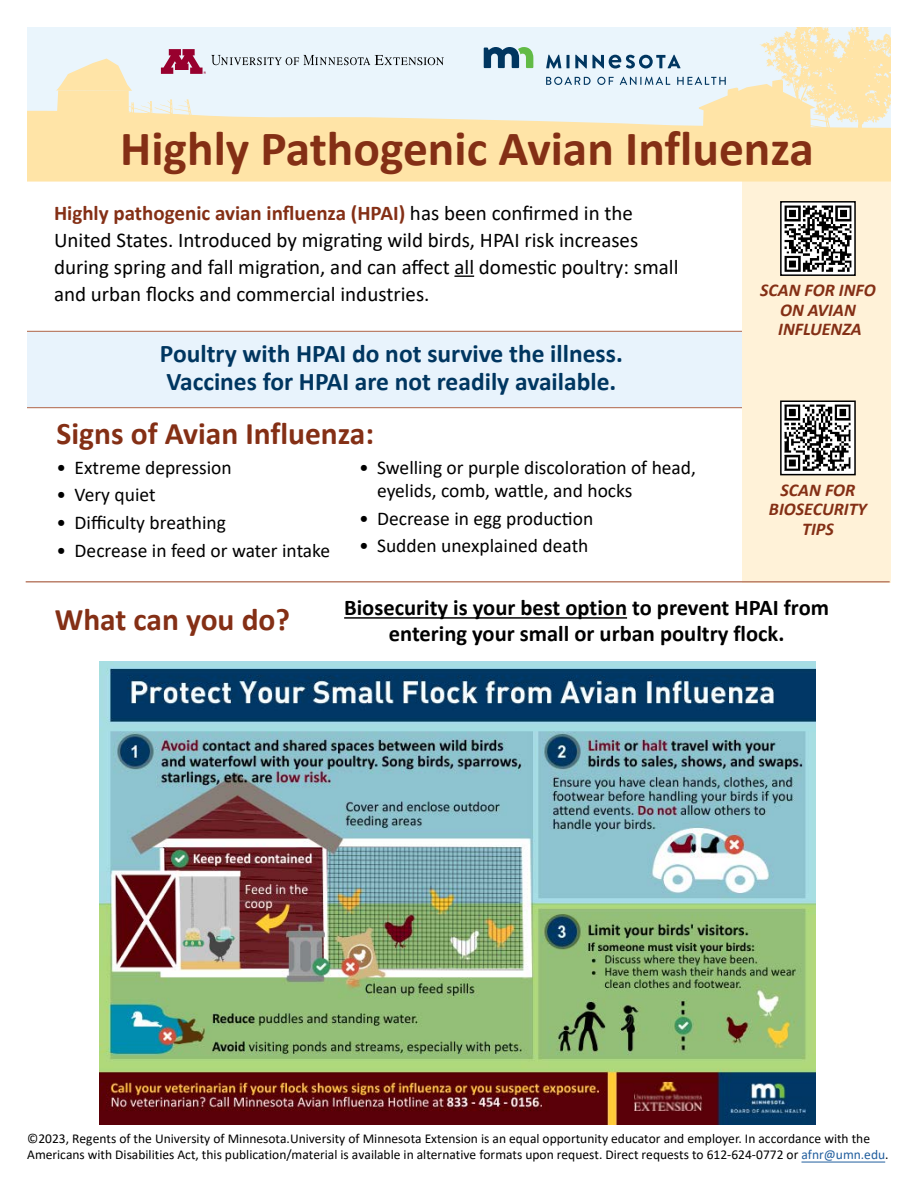
<style>
.page{position:relative;width:918px;height:1188px;background:#fff}
.page>*{position:absolute;margin:0;border:0;box-sizing:border-box;transform-origin:0 0}
.t1{font:700 49.5px "Calibri";color:#842f15}
.t2{font:700 31.5px "Calibri";color:#842f15}
.t3{font:700 25.5px "Calibri";color:#003660}
.t4{font:700 22.5px/25.5px "Calibri";color:#000;text-align:center}
.t5{font:21px/27px "Calibri";color:#000}
.t6{font:19.5px/23.4px "Calibri";color:#000}
.t7{font:italic 700 18px/19.5px "Calibri";color:#842f15;text-align:center}
.t8{font:13.5px/16.5px "Calibri";color:#000}
.s1{font-weight:700;color:#842f15}
.s2{color:#215e9e}
</style>
<div class="page">
<hr style="left:27px;top:331px;width:864px;height:1px;background:#bb806a">
<hr style="left:27px;top:407px;width:864px;height:1px;background:#bb806a">
<div style="left:27px;top:332px;width:864px;height:75px;background:#e8f3fc"></div>
<div style="left:742px;top:182px;width:149px;height:401px;background:#fff2d8"></div>
<div style="left:27px;top:27px;width:864px;height:108px;background:#eaf5fc"></div>
<hr style="left:26px;top:581px;width:864px;height:2px;background:#bb806a">
<div style="left:27px;top:111px;width:864px;height:71px;background:#ffe4a7"></div>
<svg style="left:56px;top:49px;width:388px;height:73px"></svg>
<svg style="left:484px;top:47px;width:49px;height:21px"></svg>
<svg style="left:546px;top:27px;width:345px;height:115px"></svg>
<img style="left:783px;top:204px;width:70px;height:69px">
<div style="left:780px;top:201px;width:76px;height:75px;border:2px solid #000"></div>
<img style="left:783px;top:404px;width:70px;height:68px">
<div style="left:780px;top:401px;width:76px;height:74px;border:2px solid #000"></div>
<img style="left:99px;top:661px;width:717px;height:464px">
<svg style="left:454px;top:276px;width:20px;height:1px"></svg>
<hr style="left:344px;top:617px;width:283px;height:2px;background:#000">
<hr style="left:801px;top:1162px;width:84px;height:1px;background:#215e9e">
<h1 class="t1" style="left:120px;top:114px;width:695px">Highly Pathogenic Avian Influenza</h1>
<p class="t5" style="left:54px;top:199px;width:626px"><span class="s1">Highly pathogenic avian influenza (HPAI)</span> has been confirmed in the United States. Introduced by migrating wild birds, HPAI risk increases during spring and fall migration, and can affect all domestic poultry: small and urban flocks and commercial industries.</p>
<p class="t7" style="left:760px;top:280px;width:117px">SCAN FOR INFO<br>ON AVIAN<br>INFLUENZA</p>
<p class="t3" style="left:160px;top:335px;width:464px">Poultry with HPAI do not survive the illness.</p>
<p class="t3" style="left:166px;top:364px;width:451px">Vaccines for HPAI are not readily available.</p>
<h2 class="t2" style="left:57px;top:411px;width:319px">Signs of Avian Influenza:</h2>
<p class="t6" style="left:57px;top:455px;width:177px">• Extreme depression</p>
<p class="t6" style="left:57px;top:483px;width:101px">• Very quiet</p>
<p class="t6" style="left:57px;top:510px;width:171px">• Difficulty breathing</p>
<p class="t6" style="left:57px;top:538px;width:275px">• Decrease in feed or water intake</p>
<p class="t6" style="left:377px;top:455px;width:320px;text-indent:-18px">• Swelling or purple discoloration of head, eyelids, comb, wattle, and hocks</p>
<p class="t6" style="left:359px;top:506px;width:236px">• Decrease in egg production</p>
<p class="t6" style="left:359px;top:534px;width:231px">• Sudden unexplained death</p>
<p class="t7" style="left:769px;top:479px;width:100px">SCAN FOR<br>BIOSECURITY<br>TIPS</p>
<h2 class="t2" style="left:55px;top:597px;width:237px">What can you do?</h2>
<p class="t4" style="left:344px;top:595px;width:486px">Biosecurity is your best option to prevent HPAI from entering your small or urban poultry flock.</p>
<p class="t8" style="left:27px;top:1130px;width:863px">©2023, Regents of the University of Minnesota.University of Minnesota Extension is an equal opportunity educator and employer. In accordance with the<br>Americans with Disabilities Act, this publication/material is available in alternative formats upon request. Direct requests to 612-624-0772 or <span class="s2">afnr@umn.edu</span>.</p>
</div>
